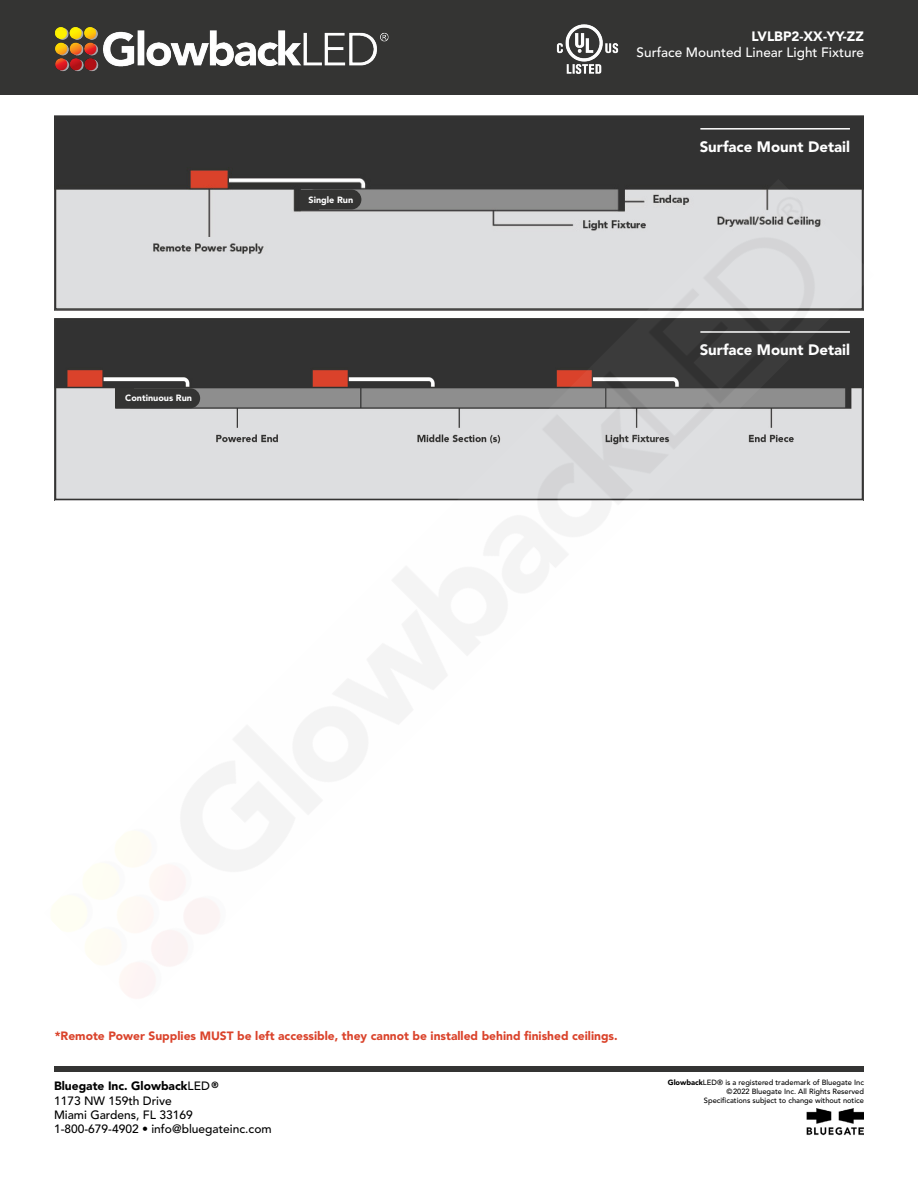
<style>
.page{position:relative;width:918px;height:1188px;background:#fff}
.page>*{position:absolute;margin:0;border:0;box-sizing:border-box;transform-origin:0 0}
.t1{font:900 15px "Avenir LT Std";color:#fff}
.t2{font:500 13.5px "Avenir LT Std";color:#fff}
.t3{font:900 13.5px "Avenir LT Std";color:#fff}
.t4{font:500 12px/14.4px "Avenir LT Std";color:#000}
.t5{font:900 12px "Avenir LT Std";color:#da432b}
.t6{font:900 9px "Avenir LT Std";color:#fff}
.t7{font:900 8.85px "Avenir LT Std";color:#000}
.t8{font:500 7.5px/9px "Avenir LT Std";color:#000;text-align:right}
.t9{font:7.5px/9px "Avenir LT Std";color:#000;text-align:right}
.s1{font-weight:900}
</style>
<div class="page">
<img style="left:807px;top:1108px;width:57px;height:28px">
<div style="left:0;top:0;width:918px;height:94px;background:#343433"></div>
<img style="left:55px;top:27px;width:334px;height:45px">
<div style="left:54px;top:1066px;width:810px;height:6px;background:#343433"></div>
<img style="left:556px;top:24px;width:63px;height:50px">
<div style="left:54px;top:116px;width:810px;height:63px;background:#323232"></div>
<hr style="left:700px;top:128px;width:150px;height:2px;background:#fff">
<img style="left:51px;top:179px;width:813px;height:819px">
<h2 class="t3" style="left:752px;top:28px;width:114px">LVLBP2-XX-YY-ZZ</h2>
<h2 class="t2" style="left:637px;top:45px;width:229px">Surface Mounted Linear Light Fixture</h2>
<p class="t6" style="left:125px;top:393px;width:68px">Continuous Run</p>
<p class="t6" style="left:309px;top:194px;width:46px">Single Run</p>
<h1 class="t1" style="left:700px;top:137px;width:152px">Surface Mount Detail</h1>
<h1 class="t1" style="left:700px;top:340px;width:152px">Surface Mount Detail</h1>
<h3 class="t5" style="left:55px;top:1028px;width:564px">*Remote Power Supplies MUST be left accessible, they cannot be installed behind finished ceilings.</h3>
<p class="t7" style="left:211px;top:1079px;width:9px">®</p>
<p class="t8" style="left:668px;top:1078px;width:198px"><span class="s1">Glowback</span>LED is a registered trademark of Bluegate Inc ©2022 Bluegate Inc. All Rights Reserved<br>Specifications subject to change without notice</p>
<p class="t8" style="left:717px;top:1078px;width:7px">®</p>
<p class="t9" style="left:671px;top:1078px;width:194px"><span class="s1">Glowback</span>LED® is a registered trademark of Bluegate Inc ©2021 Bluegate Inc. All Rights Reserved<br>Specifications subject to change without notice</p>
<h3 class="t4" style="left:54px;top:1079px;width:219px"><span class="s1">Bluegate Inc. Glowback</span>LED<br>1173 NW 159th Drive<br>Miami Gardens, FL 33169<br>1-800-679-4902 • info@bluegateinc.com</h3>
</div>
